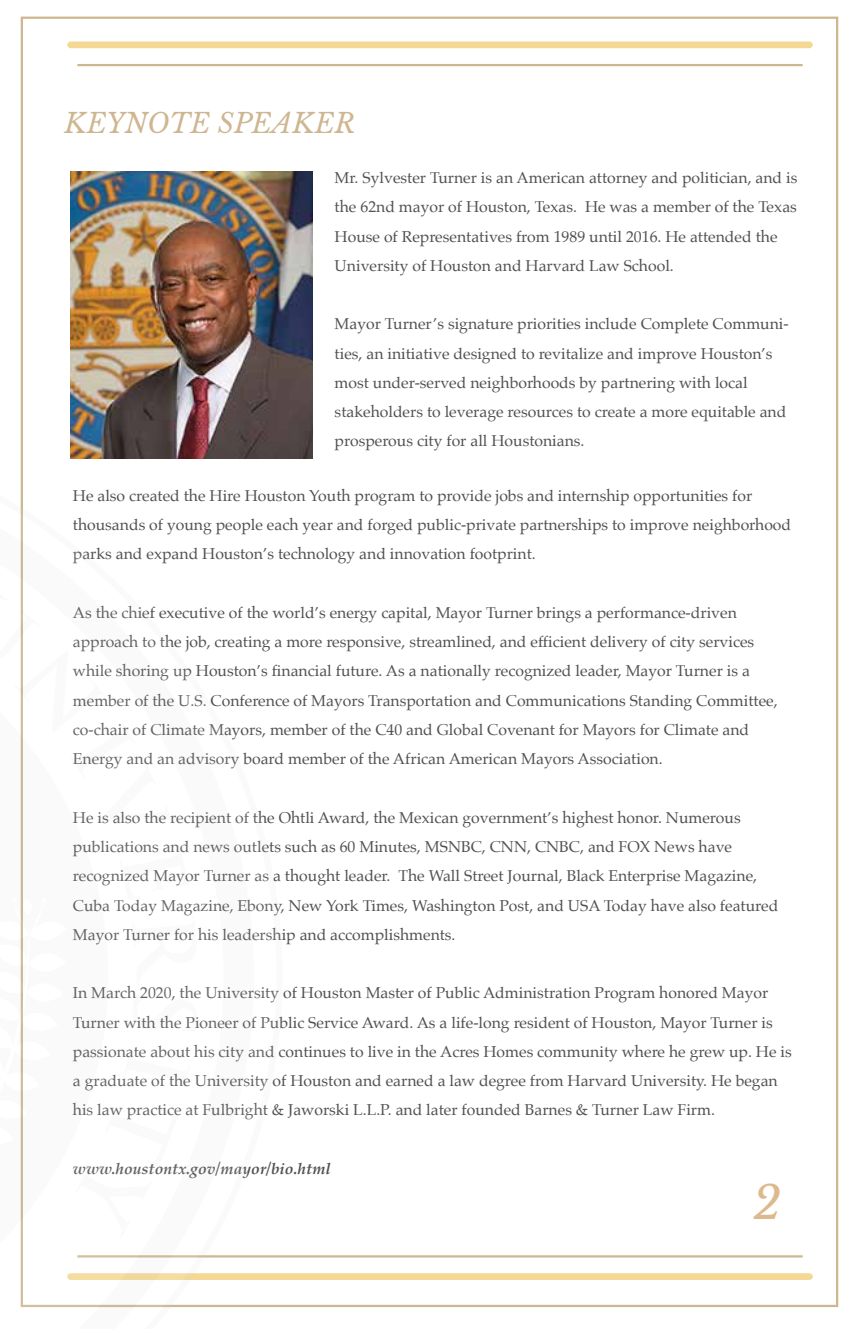
<style>
.page{position:relative;width:859px;height:1329px;background:#fff}
.page>*{position:absolute;margin:0;border:0;box-sizing:border-box;transform-origin:0 0}
.t1{font:italic 45px "Libre Baskerville";color:#dcba8d}
.t2{font:italic 27px "Libre Baskerville";color:#ceb690}
.t3{font:15.75px/29.2px "Palatino";color:#515151}
.t4{font:italic 700 15.75px "Palatino";color:#515151}
</style>
<div class="page">
<hr style="left:77px;top:64px;width:725px;height:2px;background:#ceb690">
<div style="left:71px;top:41px;width:738px;height:7px;background:#f4d894"></div>
<div style="left:71px;top:1273px;width:738px;height:6px;background:#f4d894"></div>
<hr style="left:77px;top:1255px;width:725px;height:2px;background:#ceb690">
<img style="left:70px;top:172px;width:243px;height:286px">
<svg style="left:20px;top:425px;width:262px;height:882px"></svg>
<svg style="left:20px;top:431px;width:256px;height:876px"></svg>
<svg style="left:20px;top:460px;width:226px;height:848px"></svg>
<svg style="left:20px;top:824px;width:88px;height:484px"></svg>
<svg style="left:20px;top:584px;width:154px;height:240px"></svg>
<svg style="left:120px;top:846px;width:69px;height:53px"></svg>
<svg style="left:132px;top:916px;width:64px;height:70px"></svg>
<svg style="left:133px;top:994px;width:64px;height:37px"></svg>
<svg style="left:76px;top:1051px;width:114px;height:186px"></svg>
<svg style="left:20px;top:896px;width:47px;height:396px"></svg>
<h2 class="t2" style="left:64px;top:107px;width:292px">KEYNOTE SPEAKER</h2>
<p class="t3" style="left:335px;top:163px;width:464px">Mr. Sylvester Turner is an American attorney and politician, and is the 62nd mayor of Houston, Texas. He was a member of the Texas House of Representatives from 1989 until 2016. He attended the University of Houston and Harvard Law School.</p>
<p class="t3" style="left:335px;top:309px;width:455px">Mayor Turner’s signature priorities include Complete Communi&shy;ties, an initiative designed to revitalize and improve Houston’s most under-served neighborhoods by partnering with local stakeholders to leverage resources to create a more equitable and prosperous city for all Houstonians.</p>
<p class="t3" style="left:73px;top:481px;width:719px">He also created the Hire Houston Youth program to provide jobs and internship opportunities for thousands of young people each year and forged public-private partnerships to improve neighborhood parks and expand Houston’s technology and innovation footprint.</p>
<p class="t3" style="left:73px;top:598px;width:706px">As the chief executive of the world’s energy capital, Mayor Turner brings a performance-driven approach to the job, creating a more responsive, streamlined, and efficient delivery of city services while shoring up Houston’s financial future. As a nationally recognized leader, Mayor Turner is a member of the U.S. Conference of Mayors Transportation and Communications Standing Committee, co-chair of Climate Mayors, member of the C40 and Global Covenant for Mayors for Climate and Energy and an advisory board member of the African American Mayors Association.</p>
<p class="t3" style="left:73px;top:802px;width:707px">He is also the recipient of the Ohtli Award, the Mexican government’s highest honor. Numerous publications and news outlets such as 60 Minutes, MSNBC, CNN, CNBC, and FOX News have recognized Mayor Turner as a thought leader. The Wall Street Journal, Black Enterprise Magazine, Cuba Today Magazine, Ebony, New York Times, Washington Post, and USA Today have also featured Mayor Turner for his leadership and accomplishments.</p>
<p class="t3" style="left:73px;top:978px;width:720px">In March 2020, the University of Houston Master of Public Administration Program honored Mayor Turner with the Pioneer of Public Service Award. As a life-long resident of Houston, Mayor Turner is passionate about his city and continues to live in the Acres Homes community where he grew up. He is a graduate of the University of Houston and earned a law degree from Harvard University. He began his law practice at Fulbright &amp; Jaworski L.L.P. and later founded Barnes &amp; Turner Law Firm.</p>
<p class="t4" style="left:73px;top:1155px;width:259px">www.houstontx.gov/mayor/bio.html</p>
<h1 class="t1" style="left:753px;top:1175px;width:30px">2</h1>
</div>
